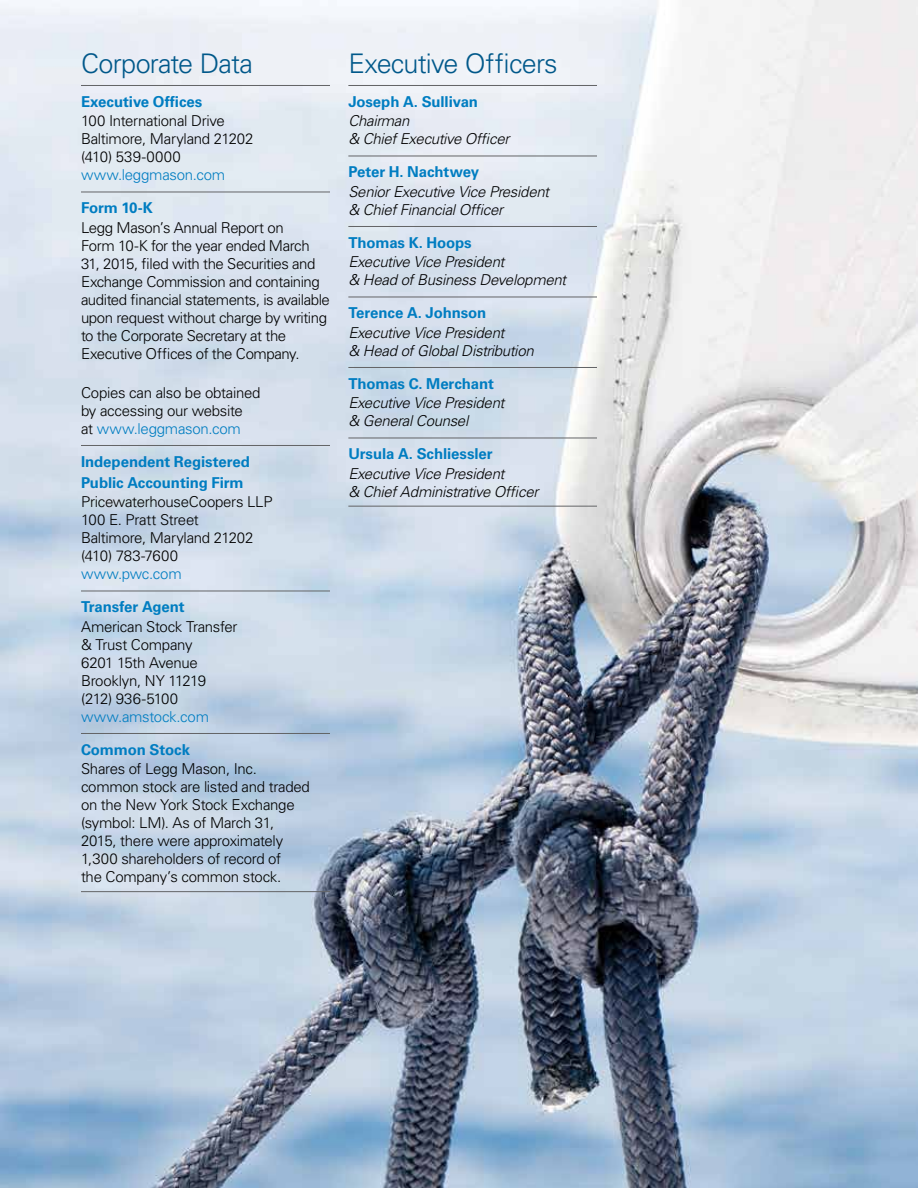
<style>
.page{position:relative;width:918px;height:1188px;background:#fff}
.page>*{position:absolute;margin:0;border:0;box-sizing:border-box;transform-origin:0 0}
.iGraphics_Labels___1{font:300 27px "Univers LT Std";letter-spacing:-.03em;color:#00588a}
.List_Body_Multi___10{font:300 15px/18px "Univers LT Std";letter-spacing:-.02em;color:#000}
.List_Body_Multi___10-2{font:italic 300 15px/18px "Univers LT Std";letter-spacing:-.02em;color:#000}
.List_Heading_Multi{font:700 15px/21px "Univers LT Std";letter-spacing:-.005em;color:#007dc1}
.s1{color:#007dc1}
</style>
<div class="page">
<img style="left:0;top:0;width:918px;height:1188px">
<hr style="left:348px;top:85px;width:249px;height:1px;background:#636466">
<hr style="left:348px;top:156px;width:249px;height:1px;background:#636466">
<hr style="left:348px;top:226px;width:249px;height:1px;background:#636466">
<hr style="left:348px;top:297px;width:249px;height:1px;background:#636466">
<hr style="left:348px;top:367px;width:249px;height:1px;background:#636466">
<hr style="left:348px;top:438px;width:249px;height:1px;background:#636466">
<hr style="left:348px;top:506px;width:249px;height:1px;background:#636466">
<hr style="left:81px;top:85px;width:249px;height:1px;background:#636466">
<hr style="left:81px;top:192px;width:249px;height:1px;background:#636466">
<hr style="left:81px;top:445px;width:249px;height:1px;background:#636466">
<hr style="left:81px;top:591px;width:249px;height:1px;background:#636466">
<hr style="left:81px;top:733px;width:249px;height:1px;background:#636466">
<hr style="left:81px;top:891px;width:249px;height:1px;background:#636466">
<p class="iGraphics_Labels___1" style="left:81px;top:47px;width:174px">Corporate Data</p>
<p class="iGraphics_Labels___1" style="left:348px;top:47px;width:211px">Executive Officers</p>
<p class="List_Heading_Multi" style="left:81px;top:91px;width:123px">Executive Offices</p>
<p class="List_Body_Multi___10" style="left:81px;top:112px;width:174px">100 International Drive<br>Baltimore, Maryland 21202 (410) 539-0000 <span class="s1">www.leggmason.com</span></p>
<p class="List_Heading_Multi" style="left:81px;top:198px;width:73px">Form 10-K</p>
<p class="List_Body_Multi___10" style="left:81px;top:219px;width:250px">Legg Mason’s Annual Report on<br>Form 10-K for the year ended March 31, 2015, filed with the Securities and Exchange Commission and containing audited financial statements, is available upon request without charge by writing to the Corporate Secretary at the Executive Offices of the Company.</p>
<p class="List_Body_Multi___10" style="left:81px;top:384px;width:181px">Copies can also be obtained by accessing our website<br>at <span class="s1">www.leggmason.com</span></p>
<p class="List_Heading_Multi" style="left:81px;top:451px;width:171px">Independent Registered<br>Public Accounting Firm</p>
<p class="List_Body_Multi___10" style="left:81px;top:493px;width:193px">PricewaterhouseCoopers LLP<br>100 E. Pratt Street<br>Baltimore, Maryland 21202 (410) 783-7600 <span class="s1">www.pwc.com</span></p>
<p class="List_Heading_Multi" style="left:81px;top:597px;width:105px">Transfer Agent</p>
<p class="List_Body_Multi___10" style="left:81px;top:618px;width:158px">American Stock Transfer &amp; Trust Company<br>6201 15th Avenue<br>Brooklyn, NY 11219 (212) 936-5100 <span class="s1">www.amstock.com</span></p>
<p class="List_Heading_Multi" style="left:81px;top:739px;width:111px">Common Stock</p>
<p class="List_Body_Multi___10" style="left:81px;top:760px;width:230px">Shares of Legg Mason, Inc. common stock are listed and traded on the New York Stock Exchange (symbol: LM). As of March 31,<br>2015, there were approximately<br>1,300 shareholders of record of<br>the Company’s common stock.</p>
<p class="List_Heading_Multi" style="left:348px;top:91px;width:131px">Joseph A. Sullivan</p>
<p class="List_Body_Multi___10-2" style="left:348px;top:112px;width:163px">Chairman<br>&amp; Chief Executive Officer</p>
<p class="List_Heading_Multi" style="left:348px;top:162px;width:132px">Peter H. Nachtwey</p>
<p class="List_Body_Multi___10-2" style="left:348px;top:183px;width:202px">Senior Executive Vice President &amp; Chief Financial Officer</p>
<p class="List_Heading_Multi" style="left:348px;top:232px;width:125px">Thomas K. Hoops</p>
<p class="List_Body_Multi___10-2" style="left:348px;top:253px;width:219px">Executive Vice President<br>&amp; Head of Business Development</p>
<p class="List_Heading_Multi" style="left:348px;top:303px;width:140px">Terence A. Johnson</p>
<p class="List_Body_Multi___10-2" style="left:348px;top:324px;width:187px">Executive Vice President<br>&amp; Head of Global Distribution</p>
<p class="List_Heading_Multi" style="left:348px;top:373px;width:147px">Thomas C. Merchant</p>
<p class="List_Body_Multi___10-2" style="left:348px;top:394px;width:158px">Executive Vice President &amp; General Counsel</p>
<p class="List_Heading_Multi" style="left:348px;top:444px;width:146px">Ursula A. Schliessler</p>
<p class="List_Body_Multi___10-2" style="left:348px;top:465px;width:192px">Executive Vice President<br>&amp; Chief Administrative Officer</p>
</div>
